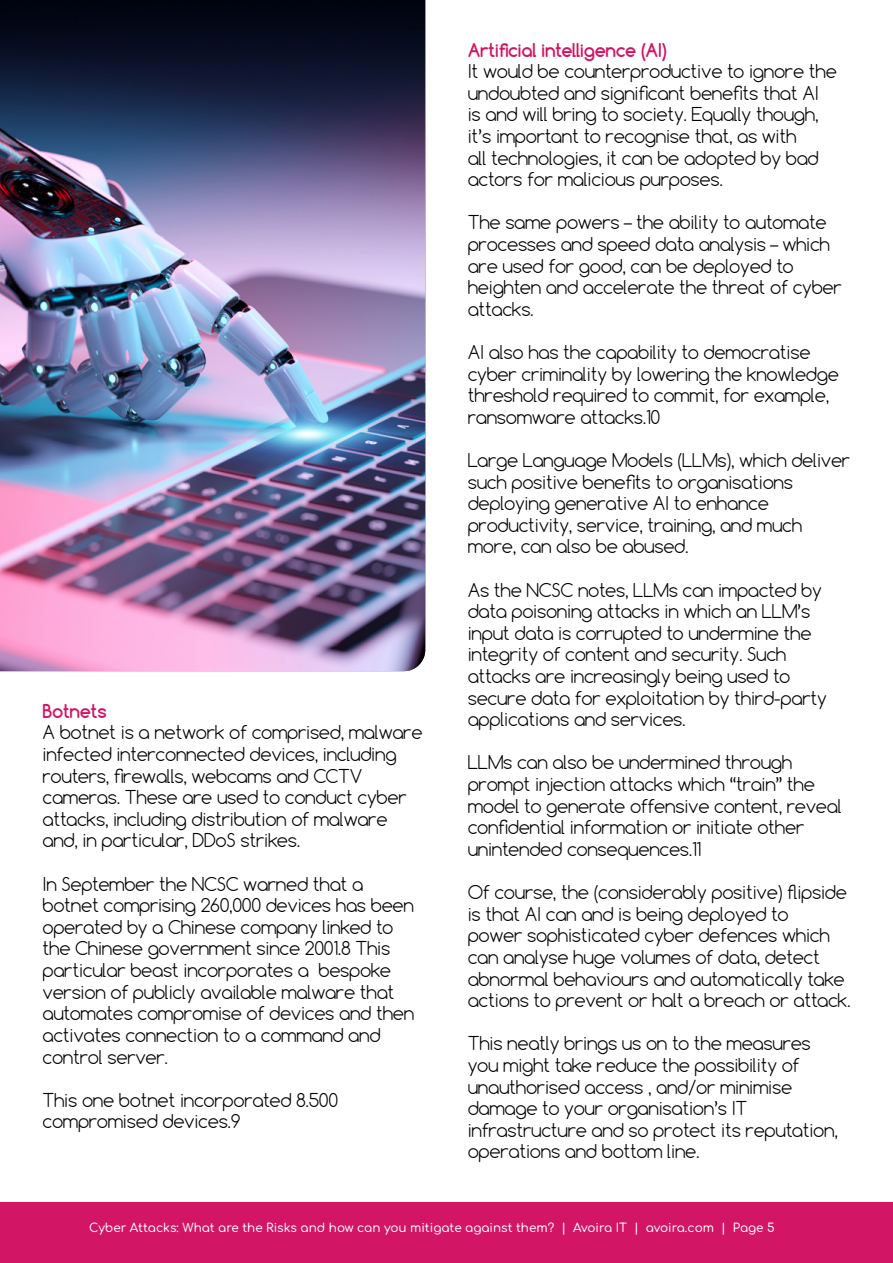
<style>
.page{position:relative;width:893px;height:1263px;background:#fff}
.page>*{position:absolute;margin:0;border:0;box-sizing:border-box;transform-origin:0 0}
.t1{font:300 18px/21.6px "Comfortaa";letter-spacing:-.02em;color:#000}
.t2{font:700 18px "Comfortaa";letter-spacing:-.02em;color:#d31566}
.t3{font:500 12px "Comfortaa";color:#fff}
</style>
<div class="page">
<img style="left:0;top:0;width:425px;height:671px">
<div style="left:0;top:1202px;width:893px;height:61px;background:#d31566"></div>
<p class="t2" style="left:43px;top:699px;width:66px">Botnets</p>
<p class="t1" style="left:43px;top:722px;width:382px">A botnet is a network of comprised, malware infected interconnected devices, including routers, firewalls, webcams and CCTV cameras. These are used to conduct cyber attacks, including distribution of malware and, in particular, DDoS strikes.</p>
<p class="t1" style="left:43px;top:873px;width:373px">In September the NCSC warned that a botnet comprising 260,000 devices has been operated by a Chinese company linked to the Chinese government since 2001.8 This particular beast incorporates a bespoke version of publicly available malware that automates compromise of devices and then activates connection to a command and control server.</p>
<p class="t1" style="left:43px;top:1089px;width:297px">This one botnet incorporated 8.500 compromised devices.9</p>
<p class="t2" style="left:468px;top:38px;width:200px">Artificial intelligence (AI)</p>
<p class="t1" style="left:468px;top:60px;width:371px">It would be counterproductive to ignore the undoubted and significant benefits that AI<br>is and will bring to society. Equally though, it’s important to recognise that, as with<br>all technologies, it can be adopted by bad actors for malicious purposes.</p>
<p class="t1" style="left:468px;top:212px;width:376px">The same powers – the ability to automate processes and speed data analysis – which are used for good, can be deployed to heighten and accelerate the threat of cyber attacks.</p>
<p class="t1" style="left:468px;top:341px;width:373px">AI also has the capability to democratise cyber criminality by lowering the knowledge threshold required to commit, for example, ransomware attacks.10</p>
<p class="t1" style="left:468px;top:449px;width:384px">Large Language Models (LLMs), which deliver such positive benefits to organisations deploying generative AI to enhance productivity, service, training, and much more, can also be abused.</p>
<p class="t1" style="left:468px;top:579px;width:361px">As the NCSC notes, LLMs can impacted by data poisoning attacks in which an LLM’s input data is corrupted to undermine the integrity of content and security. Such attacks are increasingly being used to secure data for exploitation by third-party applications and services.</p>
<p class="t1" style="left:468px;top:752px;width:376px">LLMs can also be undermined through prompt injection attacks which “train” the model to generate offensive content, reveal confidential information or initiate other unintended consequences.11</p>
<p class="t1" style="left:468px;top:881px;width:384px">Of course, the (considerably positive) flipside is that AI can and is being deployed to<br>power sophisticated cyber defences which can analyse huge volumes of data, detect abnormal behaviours and automatically take actions to prevent or halt a breach or attack.</p>
<p class="t1" style="left:468px;top:1032px;width:372px">This neatly brings us on to the measures you might take reduce the possibility of unauthorised access , and/or minimise damage to your organisation’s IT infrastructure and so protect its reputation, operations and bottom line.</p>
<p class="t3" style="left:89px;top:1216px;width:687px">Cyber Attacks: What are the Risks and how can you mitigate against them? | Avoira IT | avoira.com | Page 5</p>
</div>
